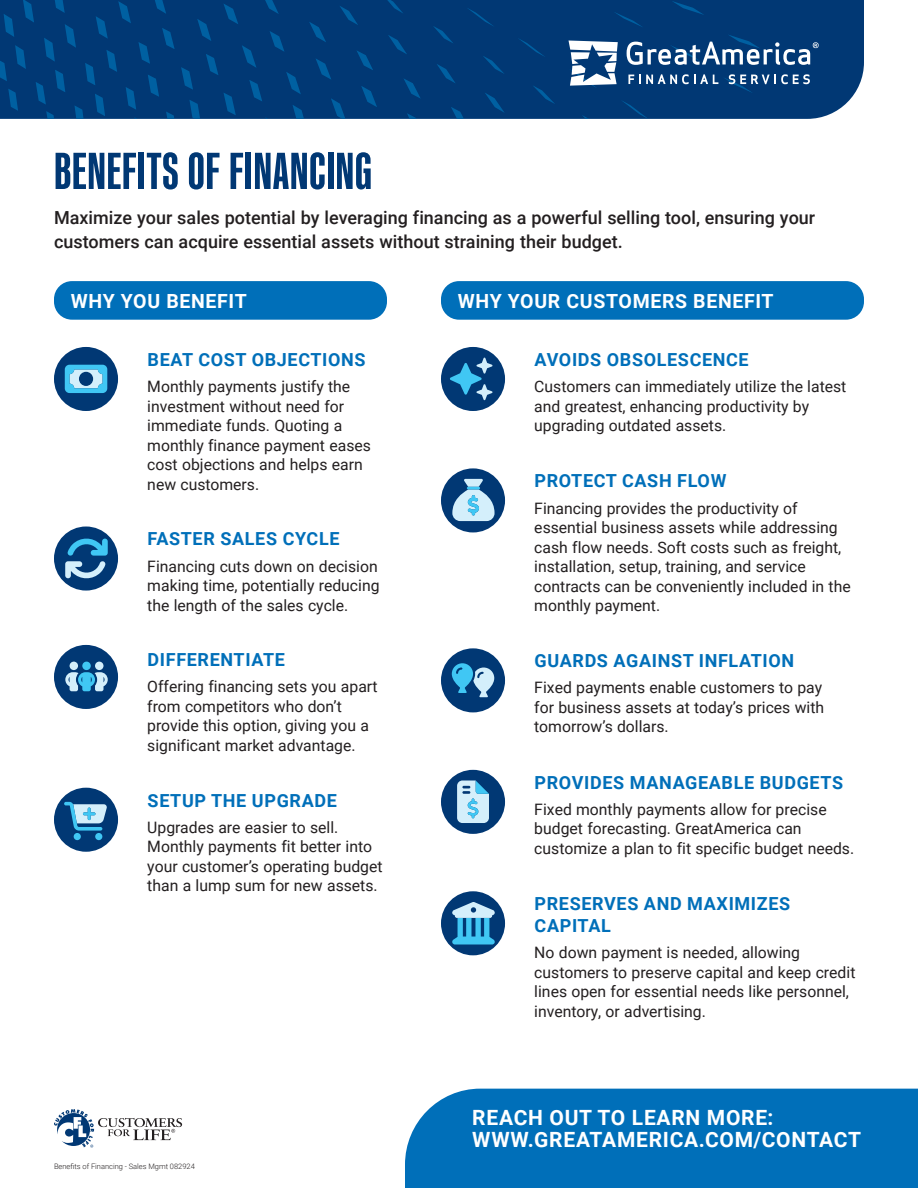
<style>
.page{position:relative;width:918px;height:1188px;background:#fff}
.page>*{position:absolute;margin:0;border:0;box-sizing:border-box;transform-origin:0 0}
.t1{font:700 52.5px "Kaneda Gothic";letter-spacing:.01em;color:#013874}
.t2{font:700 21px/22.5px "Roboto";letter-spacing:.035em;color:#fff}
.t3{font:700 19.5px "Roboto";letter-spacing:.035em;color:#fff}
.t4{font:700 18px/21.6px "Roboto";letter-spacing:.035em;color:#006fb9}
.t5{font:500 18px/24px "Roboto";color:#231f20}
.t6{font:15.75px/19.5px "Roboto";color:#231f20}
.t7{font:300 7.5px "Roboto";color:#231f20}
</style>
<div class="page">
<div style="left:0;top:0;width:864px;height:119px;background:#013874"></div>
<svg style="left:265px;top:0;width:14px;height:14px"></svg>
<svg style="left:309px;top:22px;width:17px;height:20px"></svg>
<svg style="left:356px;top:50px;width:17px;height:20px"></svg>
<svg style="left:403px;top:78px;width:18px;height:21px"></svg>
<svg style="left:451px;top:107px;width:13px;height:12px"></svg>
<svg style="left:387px;top:0;width:17px;height:14px"></svg>
<svg style="left:433px;top:26px;width:21px;height:18px"></svg>
<svg style="left:483px;top:56px;width:22px;height:18px"></svg>
<svg style="left:533px;top:85px;width:22px;height:19px"></svg>
<svg style="left:582px;top:115px;width:7px;height:4px"></svg>
<svg style="left:621px;top:100px;width:27px;height:19px"></svg>
<svg style="left:517px;top:38px;width:29px;height:19px"></svg>
<svg style="left:466px;top:7px;width:29px;height:20px"></svg>
<svg style="left:613px;top:12px;width:31px;height:16px"></svg>
<svg style="left:672px;top:1px;width:32px;height:14px"></svg>
<svg style="left:339px;top:6px;width:19px;height:19px"></svg>
<svg style="left:388px;top:35px;width:19px;height:19px"></svg>
<svg style="left:437px;top:64px;width:19px;height:19px"></svg>
<svg style="left:485px;top:92px;width:20px;height:21px"></svg>
<svg style="left:96px;top:16px;width:12px;height:23px"></svg>
<svg style="left:118px;top:1px;width:13px;height:22px"></svg>
<svg style="left:155px;top:0;width:11px;height:14px"></svg>
<svg style="left:197px;top:19px;width:14px;height:22px"></svg>
<svg style="left:242px;top:45px;width:15px;height:23px"></svg>
<svg style="left:286px;top:72px;width:15px;height:22px"></svg>
<svg style="left:331px;top:98px;width:14px;height:21px"></svg>
<svg style="left:293px;top:105px;width:11px;height:14px"></svg>
<svg style="left:166px;top:111px;width:8px;height:8px"></svg>
<svg style="left:148px;top:75px;width:11px;height:22px"></svg>
<svg style="left:181px;top:67px;width:12px;height:23px"></svg>
<svg style="left:162px;top:28px;width:13px;height:21px"></svg>
<svg style="left:138px;top:42px;width:12px;height:22px"></svg>
<svg style="left:106px;top:50px;width:11px;height:22px"></svg>
<svg style="left:85px;top:63px;width:10px;height:22px"></svg>
<svg style="left:95px;top:94px;width:10px;height:22px"></svg>
<svg style="left:74px;top:105px;width:10px;height:14px"></svg>
<svg style="left:46px;top:111px;width:8px;height:8px"></svg>
<svg style="left:36px;top:82px;width:10px;height:23px"></svg>
<svg style="left:8px;top:89px;width:10px;height:22px"></svg>
<svg style="left:0;top:61px;width:7px;height:20px"></svg>
<svg style="left:126px;top:87px;width:10px;height:23px"></svg>
<svg style="left:55px;top:70px;width:10px;height:22px"></svg>
<svg style="left:189px;top:100px;width:11px;height:19px"></svg>
<svg style="left:223px;top:93px;width:13px;height:22px"></svg>
<svg style="left:249px;top:80px;width:13px;height:22px"></svg>
<svg style="left:206px;top:54px;width:12px;height:21px"></svg>
<svg style="left:23px;top:0;width:11px;height:23px"></svg>
<svg style="left:65px;top:24px;width:11px;height:24px"></svg>
<svg style="left:4px;top:14px;width:10px;height:23px"></svg>
<svg style="left:15px;top:45px;width:11px;height:24px"></svg>
<svg style="left:44px;top:38px;width:11px;height:24px"></svg>
<svg style="left:55px;top:0;width:10px;height:13px"></svg>
<svg style="left:223px;top:3px;width:15px;height:21px"></svg>
<svg style="left:270px;top:31px;width:15px;height:21px"></svg>
<svg style="left:316px;top:58px;width:15px;height:22px"></svg>
<svg style="left:361px;top:86px;width:16px;height:21px"></svg>
<svg style="left:407px;top:113px;width:9px;height:6px"></svg>
<div style="left:405px;top:1089px;width:513px;height:99px;background:#006fb9"></div>
<svg style="left:569px;top:40px;width:49px;height:48px"></svg>
<svg style="left:627px;top:34px;width:192px;height:31px"></svg>
<svg style="left:628px;top:74px;width:182px;height:19px;background:#29578a"></svg>
<svg style="left:54px;top:1109px;width:128px;height:39px"></svg>
<div style="left:54px;top:281px;width:333px;height:39px;background:#006fb9;border-radius:18px"></div>
<div style="left:441px;top:281px;width:423px;height:39px;background:#006fb9;border-radius:18px"></div>
<div style="left:441px;top:347px;width:64px;height:64px;background:#013874;border-radius:50%"></div>
<svg style="left:450px;top:358px;width:42px;height:42px"></svg>
<div style="left:54px;top:788px;width:64px;height:64px;background:#013874;border-radius:50%"></div>
<svg style="left:64px;top:802px;width:43px;height:38px"></svg>
<div style="left:441px;top:468px;width:64px;height:64px;background:#013874;border-radius:50%"></div>
<svg style="left:452px;top:479px;width:43px;height:42px"></svg>
<div style="left:441px;top:648px;width:64px;height:64px;background:#013874;border-radius:50%"></div>
<svg style="left:452px;top:663px;width:42px;height:34px"></svg>
<div style="left:54px;top:527px;width:64px;height:63px;background:#013874;border-radius:50%"></div>
<svg style="left:65px;top:538px;width:43px;height:41px"></svg>
<div style="left:441px;top:770px;width:64px;height:64px;background:#013874;border-radius:50%"></div>
<svg style="left:457px;top:781px;width:32px;height:42px"></svg>
<div style="left:441px;top:891px;width:64px;height:64px;background:#013874;border-radius:50%"></div>
<svg style="left:452px;top:902px;width:43px;height:42px"></svg>
<div style="left:54px;top:645px;width:64px;height:64px;background:#013874;border-radius:50%"></div>
<svg style="left:65px;top:662px;width:43px;height:29px"></svg>
<div style="left:54px;top:347px;width:64px;height:64px;background:#013874;border-radius:50%"></div>
<svg style="left:65px;top:365px;width:42px;height:28px"></svg>
<h1 class="t1" style="left:54px;top:142px;width:319px">BENEFITS OF FINANCING</h1>
<p class="t5" style="left:54px;top:205px;width:763px">Maximize your sales potential by leveraging financing as a powerful selling tool, ensuring your customers can acquire essential assets without straining their budget.</p>
<p class="t3" style="left:71px;top:287px;width:177px">WHY YOU BENEFIT</p>
<p class="t3" style="left:458px;top:287px;width:317px">WHY YOUR CUSTOMERS BENEFIT</p>
<p class="t4" style="left:148px;top:348px;width:219px">BEAT COST OBJECTIONS</p>
<p class="t6" style="left:147px;top:376px;width:225px">Monthly payments justify the investment without need for immediate funds. Quoting a monthly finance payment eases cost objections and helps earn new customers.</p>
<p class="t4" style="left:148px;top:528px;width:193px">FASTER SALES CYCLE</p>
<p class="t6" style="left:147px;top:556px;width:234px;text-align:justify">Financing cuts down on decision making time, potentially reducing the length of the sales cycle.</p>
<p class="t4" style="left:148px;top:648px;width:139px">DIFFERENTIATE</p>
<p class="t6" style="left:147px;top:676px;width:232px">Offering financing sets you apart from competitors who don’t provide this option, giving you a significant market advantage.</p>
<p class="t4" style="left:148px;top:789px;width:191px">SETUP THE UPGRADE</p>
<p class="t6" style="left:147px;top:817px;width:237px">Upgrades are easier to sell.<br>Monthly payments fit better into your customer’s operating budget than a lump sum for new assets.</p>
<p class="t7" style="left:54px;top:1161px;width:142px">Benefits of Financing - Sales Mgmt 082924</p>
<p class="t4" style="left:535px;top:348px;width:216px">AVOIDS OBSOLESCENCE</p>
<p class="t6" style="left:534px;top:376px;width:314px">Customers can immediately utilize the latest and greatest, enhancing productivity by upgrading outdated assets.</p>
<p class="t4" style="left:535px;top:469px;width:193px">PROTECT CASH FLOW</p>
<p class="t6" style="left:534px;top:498px;width:318px">Financing provides the productivity of essential business assets while addressing cash flow needs. Soft costs such as freight, installation, setup, training, and service contracts can be conveniently included in the monthly payment.</p>
<p class="t4" style="left:535px;top:649px;width:261px">GUARDS AGAINST INFLATION</p>
<p class="t6" style="left:534px;top:678px;width:291px;text-align:justify">Fixed payments enable customers to pay for business assets at today’s prices with tomorrow’s dollars.</p>
<p class="t4" style="left:535px;top:771px;width:310px">PROVIDES MANAGEABLE BUDGETS</p>
<p class="t6" style="left:534px;top:799px;width:321px">Fixed monthly payments allow for precise budget forecasting. GreatAmerica can customize a plan to fit specific budget needs.</p>
<p class="t4" style="left:535px;top:892px;width:257px">PRESERVES AND MAXIMIZES<br>CAPITAL</p>
<p class="t6" style="left:534px;top:942px;width:323px">No down payment is needed, allowing customers to preserve capital and keep credit lines open for essential needs like personnel, inventory, or advertising.</p>
<h2 class="t2" style="left:472px;top:1105px;width:390px">REACH OUT TO LEARN MORE:<br>WWW.GREATAMERICA.COM/CONTACT</h2>
</div>
